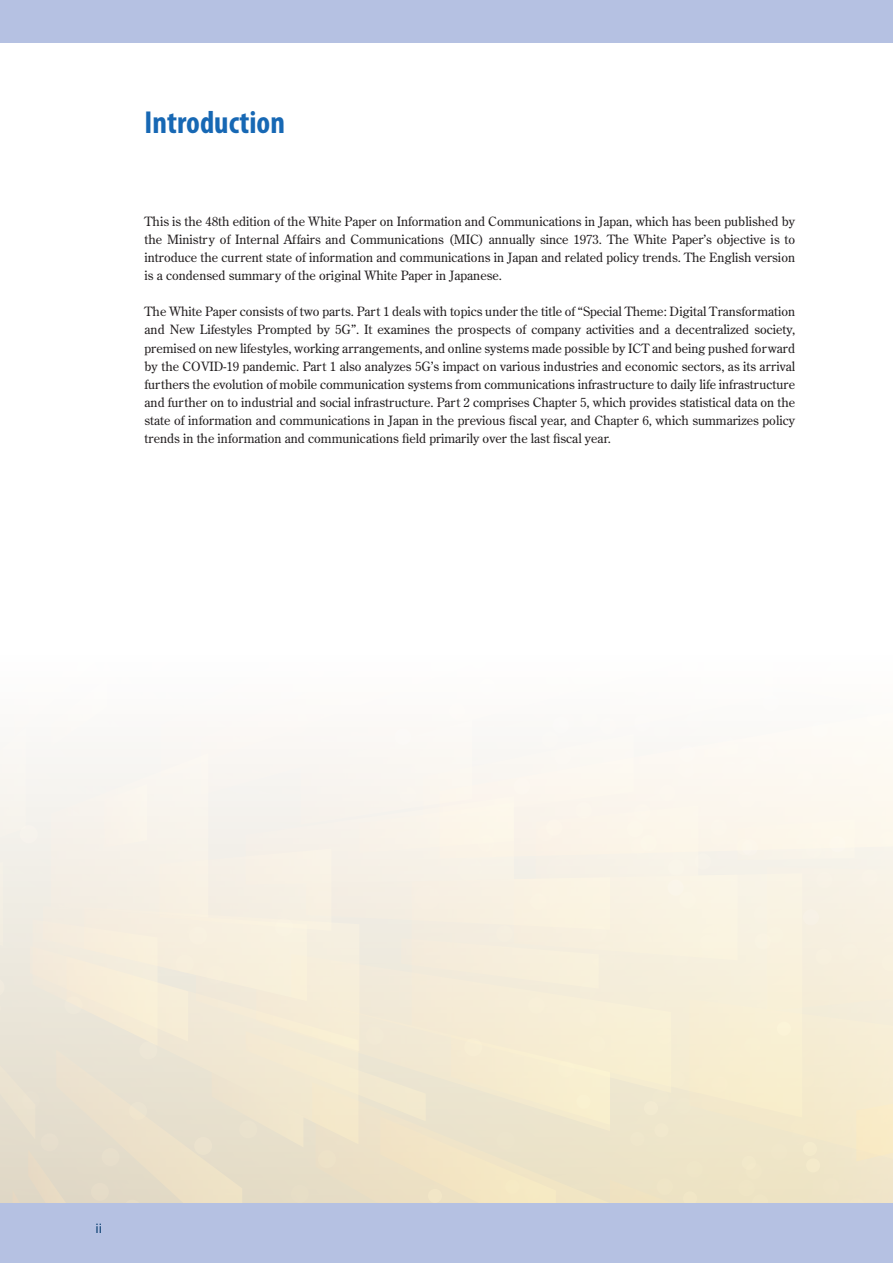
<style>
.page{position:relative;width:893px;height:1263px;background:#fff}
.page>*{position:absolute;margin:0;border:0;box-sizing:border-box;transform-origin:0 0}
.t1{font:700 condensed 31.95px "Myriad Pro";color:#1768b4}
.t2{font:12.75px/18.1px "Century Old Style Std";color:#231f20;text-align:justify}
.t3{font:500 12.75px "Gothic BBB Pr 6";color:#00376b}
</style>
<div class="page">
<svg style="left:0;top:736px;width:893px;height:467px;background:#f3ecdb"></svg>
<div style="left:0;top:1203px;width:893px;height:60px;background:#b5c1e2"></div>
<div style="left:0;top:0;width:893px;height:43px;background:#b5c1e2"></div>
<h1 class="t1" style="left:145px;top:102px;width:142px">Introduction</h1>
<p class="t2" style="left:145px;top:212px;width:652px">This is the 48th edition of the White Paper on Information and Communications in Japan, which has been published by the Ministry of Internal Affairs and Communications (MIC) annually since 1973. The White Paper’s objective is to introduce the current state of information and communications in Japan and related policy trends. The English version is a condensed summary of the original White Paper in Japanese.</p>
<p class="t2" style="left:145px;top:302px;width:652px">The White Paper consists of two parts. Part 1 deals with topics under the title of “Special Theme: Digital Transformation and New Lifestyles Prompted by 5G”. It examines the prospects of company activities and a decentralized society, premised on new lifestyles, working arrangements, and online systems made possible by ICT and being pushed forward by the COVID-19 pandemic. Part 1 also analyzes 5G’s impact on various industries and economic sectors, as its arrival furthers the evolution of mobile communication systems from communications infrastructure to daily life infrastructure and further on to industrial and social infrastructure. Part 2 comprises Chapter 5, which provides statistical data on the state of information and communications in Japan in the previous fiscal year, and Chapter 6, which summarizes policy trends in the information and communications field primarily over the last fiscal year.</p>
<p class="t3" style="left:95px;top:1218px;width:8px">ii</p>
</div>
